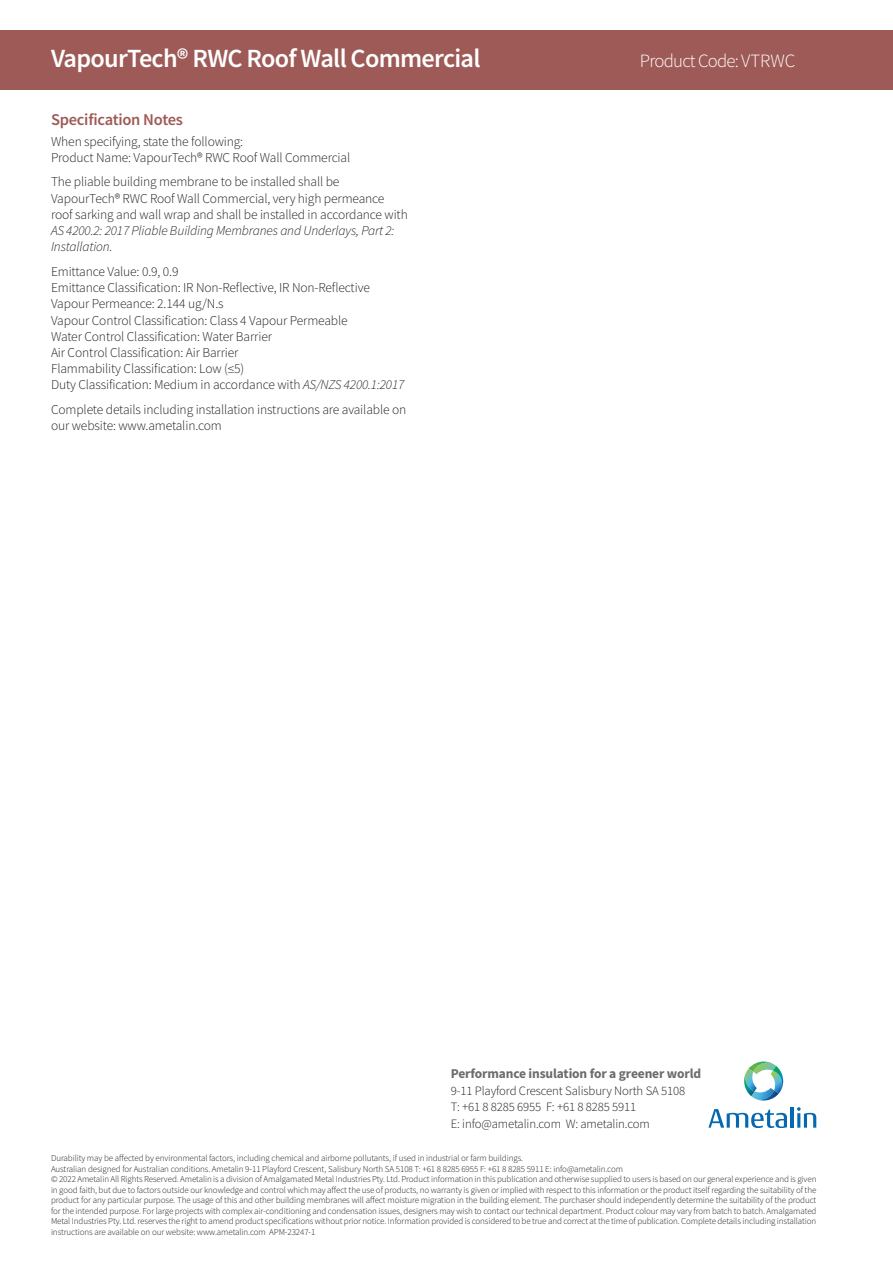
<style>
.page{position:relative;width:893px;height:1263px;background:#fff}
.page>*{position:absolute;margin:0;border:0;box-sizing:border-box;transform-origin:0 0}
.t1{font:600 26.25px "Source Sans Pro";letter-spacing:-.025em;color:#fff}
.t2{font:300 18.75px "Source Sans Pro";letter-spacing:-.04em;color:#fff}
.t3{font:600 16.5px "Source Sans Pro";letter-spacing:-.015em;color:#9e5a56}
.t4{font:300 13.5px/16.2px "Source Sans Pro";letter-spacing:-.01em;color:#231f20}
.t5{font:italic 300 13.5px/16.2px "Source Sans Pro";letter-spacing:-.01em;color:#231f20}
.t6{font:700 13.5px "Source Sans Pro";letter-spacing:-.01em;color:#6c6c70}
.t7{font:300 12.75px/16.5px "Source Sans Pro";letter-spacing:-.01em;color:#231f20}
.t8{font:300 9px/10.5px "Source Sans Pro";letter-spacing:-.01em;color:#231f20}
.s1{font-style:italic}
</style>
<div class="page">
<div style="left:0;top:30px;width:893px;height:59px;background:#9e5a56"></div>
<svg style="left:708px;top:1109px;width:79px;height:19px"></svg>
<hr style="left:790px;top:1107px;width:4px;height:21px;background:#0668b0">
<svg style="left:797px;top:1107px;width:19px;height:21px"></svg>
<svg style="left:744px;top:1061px;width:40px;height:40px"></svg>
<h1 class="t1" style="left:51px;top:41px;width:431px">VapourTech® RWC Roof Wall Commercial</h1>
<h2 class="t2" style="left:640px;top:49px;width:157px">Product Code: VTRWC</h2>
<h3 class="t3" style="left:51px;top:109px;width:133px">Specification Notes</h3>
<h3 class="t4" style="left:51px;top:133px;width:301px">When specifying, state the following:<br>Product Name: VapourTech® RWC Roof Wall Commercial</h3>
<h3 class="t4" style="left:51px;top:174px;width:358px">The pliable building membrane to be installed shall be<br>VapourTech® RWC Roof Wall Commercial, very high permeance roof sarking and wall wrap and shall be installed in accordance with</h3>
<h3 class="t5" style="left:51px;top:222px;width:345px">AS 4200.2: 2017 Pliable Building Membranes and Underlays, Part 2:<br>Installation.</h3>
<p class="t4" style="left:51px;top:263px;width:355px">Emittance Value: 0.9, 0.9<br>Emittance Classification: IR Non-Reflective, IR Non-Reflective Vapour Permeance: 2.144 ug/N.s<br>Vapour Control Classification: Class 4 Vapour Permeable<br>Water Control Classification: Water Barrier<br>Air Control Classification: Air Barrier<br>Flammability Classification: Low (≤5)<br>Duty Classification: Medium in accordance with <span class="s1">AS/NZS 4200.1:2017</span></p>
<h3 class="t4" style="left:51px;top:401px;width:357px">Complete details including installation instructions are available on our website: www.ametalin.com</h3>
<h3 class="t6" style="left:451px;top:1065px;width:252px">Performance insulation for a greener world</h3>
<h3 class="t7" style="left:451px;top:1082px;width:236px">9-11 Playford Crescent Salisbury North SA 5108<br>T: +61 8 8285 6955 F: +61 8 8285 5911<br>E: info@ametalin.com W: ametalin.com</h3>
<p class="t8" style="left:51px;top:1153px;width:767px">Durability may be affected by environmental factors, including chemical and airborne pollutants, if used in industrial or farm buildings.<br>Australian designed for Australian conditions. Ametalin 9-11 Playford Crescent, Salisbury North SA 5108 T: +61 8 8285 6955 F: +61 8 8285 5911 E: info@ametalin.com<br>© 2022 Ametalin All Rights Reserved. Ametalin is a division of Amalgamated Metal Industries Pty. Ltd. Product information in this publication and otherwise supplied to users is based on our general experience and is given in good faith, but due to factors outside our knowledge and control which may affect the use of products, no warranty is given or implied with respect to this information or the product itself regarding the suitability of the product for any particular purpose. The usage of this and other building membranes will affect moisture migration in the building element. The purchaser should independently determine the suitability of the product for the intended purpose. For large projects with complex air-conditioning and condensation issues, designers may wish to contact our technical department. Product colour may vary from batch to batch. Amalgamated Metal Industries Pty. Ltd. reserves the right to amend product specifications without prior notice. Information provided is considered to be true and correct at the time of publication. Complete details including installation instructions are available on our website: www.ametalin.com APM-23247-1</p>
</div>
